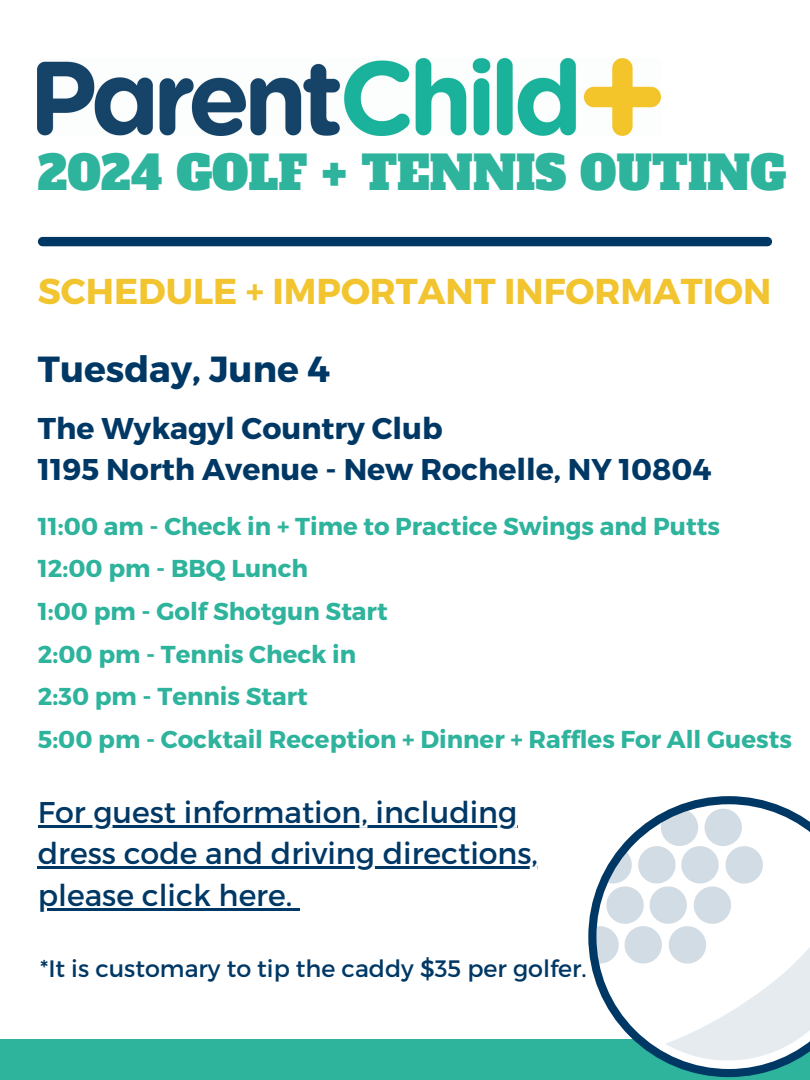
<style>
.page{position:relative;width:810px;height:1080px;background:#fff}
.page>*{position:absolute;margin:0;border:0;box-sizing:border-box;transform-origin:0 0}
.t1{font:45.88px "Alfa Slab One";color:#2eb39d}
.t2{font:700 36.25px "Montserrat";color:#003865}
.t3{font:700 35.94px "Montserrat";color:#f2c42f}
.t4{font:30px/41.8px "Montserrat";color:#003865}
.t5{font:700 30px/41.8px "Montserrat";color:#003865}
.t6{font:700 24.44px/42.6px "Montserrat";color:#2eb39d}
.t7{font:23.75px "Montserrat";color:#003865}
</style>
<div class="page">
<div style="left:0;top:1039px;width:810px;height:41px;background:#2eb39d"></div>
<svg style="left:588px;top:796px;width:222px;height:281px"></svg>
<img style="left:38px;top:58px;width:622px;height:77px">
<div style="left:43px;top:237px;width:724px;height:9px;background:#003865"></div>
<hr style="left:38px;top:825px;width:479px;height:2px;background:#003865">
<hr style="left:38px;top:866px;width:500px;height:3px;background:#003865">
<hr style="left:38px;top:908px;width:254px;height:3px;background:#003865">
<svg style="left:292px;top:908px;width:8px;height:3px"></svg>
<p class="t1" style="left:38px;top:142px;width:750px">2024 GOLF + TENNIS OUTING</p>
<h2 class="t3" style="left:38px;top:268px;width:735px">SCHEDULE + IMPORTANT INFORMATION</h2>
<h3 class="t2" style="left:38px;top:345px;width:294px">Tuesday, June 4</h3>
<h4 class="t5" style="left:38px;top:406px;width:675px">The Wykagyl Country Club<br>1195 North Avenue - New Rochelle, NY 10804</h4>
<h6 class="t6" style="left:38px;top:504px;width:756px">11:00 am - Check in + Time to Practice Swings and Putts<br>12:00 pm - BBQ Lunch<br>1:00 pm - Golf Shotgun Start<br>2:00 pm - Tennis Check in<br>2:30 pm - Tennis Start<br>5:00 pm - Cocktail Reception + Dinner + Raffles For All Guests</h6>
<p class="t4" style="left:38px;top:790px;width:481px">For guest information, including</p>
<p class="t4" style="left:38px;top:831px;width:502px">dress code and driving directions, please click here.</p>
<h5 class="t7" style="left:40px;top:953px;width:548px">*It is customary to tip the caddy $35 per golfer.</h5>
</div>
